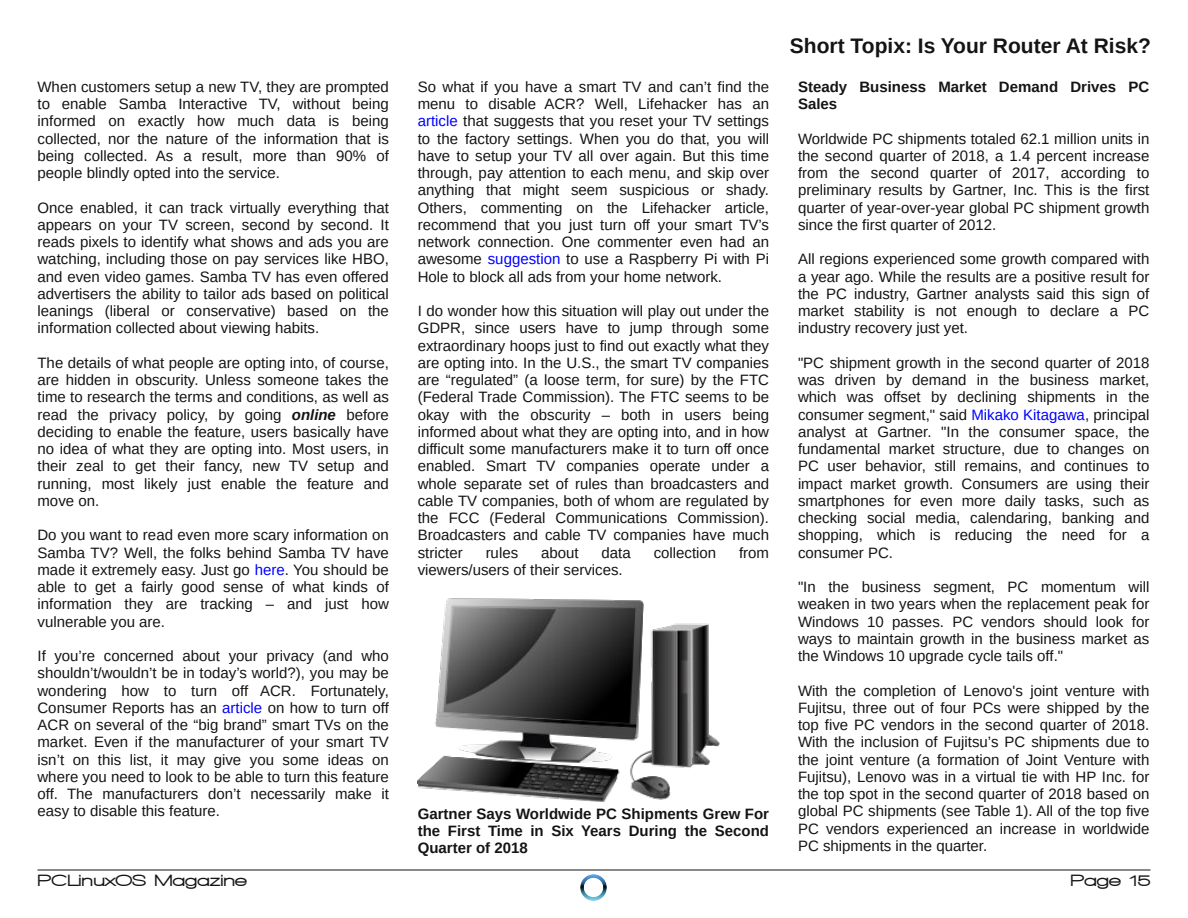
<style>
.page{position:relative;width:1188px;height:918px;background:#fff}
.page>*{position:absolute;margin:0;border:0;box-sizing:border-box;transform-origin:0 0}
.t1{font:700 21px "Liberation Sans";color:#161413}
.t2{font:900 16.5px "Walkway Expand";color:#161413}
.t3{font:15px/17.2px "Liberation Sans";color:#161413;text-align:justify}
.t4{font:700 15px/17.2px "Liberation Sans";color:#161413;text-align:justify}
.s1{font-weight:700;font-style:italic}
.s2{color:#00f}
</style>
<div class="page">
<hr style="left:38px;top:870px;width:1112px;height:1px;background:#161413">
<img style="left:580px;top:874px;width:27px;height:27px">
<img style="left:418px;top:598px;width:301px;height:204px">
<p class="t3" style="left:38px;top:78px;width:353px">When customers setup a new TV, they are prompted to enable Samba Interactive TV, without being informed on exactly how much data is being collected, nor the nature of the information that is being collected. As a result, more than 90% of people blindly opted into the service.</p>
<p class="t3" style="left:38px;top:199px;width:353px">Once enabled, it can track virtually everything that appears on your TV screen, second by second. It reads pixels to identify what shows and ads you are watching, including those on pay services like HBO, and even video games. Samba TV has even offered advertisers the ability to tailor ads based on political leanings (liberal or conservative) based on the information collected about viewing habits.</p>
<p class="t3" style="left:38px;top:354px;width:353px">The details of what people are opting into, of course, are hidden in obscurity. Unless someone takes the time to research the terms and conditions, as well as read the privacy policy, by going <span class="s1">online</span> before deciding to enable the feature, users basically have no idea of what they are opting into. Most users, in their zeal to get their fancy, new TV setup and running, most likely just enable the feature and move on.</p>
<p class="t3" style="left:38px;top:527px;width:353px">Do you want to read even more scary information on Samba TV? Well, the folks behind Samba TV have made it extremely easy. Just go <span class="s2">here</span>. You should be able to get a fairly good sense of what kinds of information they are tracking – and just how vulnerable you are.</p>
<p class="t3" style="left:38px;top:647px;width:353px">If you’re concerned about your privacy (and who shouldn’t/wouldn’t be in today’s world?), you may be wondering how to turn off ACR. Fortunately, Consumer Reports has an <span class="s2">article</span> on how to turn off ACR on several of the “big brand” smart TVs on the market. Even if the manufacturer of your smart TV isn’t on this list, it may give you some ideas on where you need to look to be able to turn this feature off. The manufacturers don’t necessarily make it easy to disable this feature.</p>
<p class="t3" style="left:418px;top:78px;width:353px">So what if you have a smart TV and can’t find the menu to disable ACR? Well, Lifehacker has an <span class="s2">article</span> that suggests that you reset your TV settings to the factory settings. When you do that, you will have to setup your TV all over again. But this time through, pay attention to each menu, and skip over anything that might seem suspicious or shady.<br>Others, commenting on the Lifehacker article, recommend that you just turn off your smart TV’s network connection. One commenter even had an awesome <span class="s2">suggestion</span> to use a Raspberry Pi with Pi Hole to block all ads from your home network.</p>
<p class="t3" style="left:418px;top:302px;width:353px">I do wonder how this situation will play out under the GDPR, since users have to jump through some extraordinary hoops just to find out exactly what they are opting into. In the U.S., the smart TV companies are “regulated” (a loose term, for sure) by the FTC (Federal Trade Commission). The FTC seems to be okay with the obscurity – both in users being informed about what they are opting into, and in how difficult some manufacturers make it to turn off once enabled. Smart TV companies operate under a whole separate set of rules than broadcasters and cable TV companies, both of whom are regulated by the FCC (Federal Communications Commission).<br>Broadcasters and cable TV companies have much stricter</p>
<p class="t3" style="left:486px;top:544px;width:34px">rules</p>
<p class="t3" style="left:541px;top:544px;width:39px">about</p>
<p class="t3" style="left:602px;top:544px;width:31px">data</p>
<p class="t3" style="left:654px;top:544px;width:64px">collection</p>
<p class="t3" style="left:739px;top:544px;width:31px">from</p>
<p class="t3" style="left:418px;top:561px;width:207px">viewers/users of their services.</p>
<p class="t4" style="left:418px;top:805px;width:353px">Gartner Says Worldwide PC Shipments Grew For the First Time in Six Years During the Second Quarter of 2018</p>
<h1 class="t1" style="left:790px;top:34px;width:362px">Short Topix: Is Your Router At Risk?</h1>
<p class="t4" style="left:798px;top:78px;width:353px">Steady Business Market Demand Drives PC<br>Sales</p>
<p class="t3" style="left:798px;top:130px;width:353px">Worldwide PC shipments totaled 62.1 million units in the second quarter of 2018, a 1.4 percent increase from the second quarter of 2017, according to preliminary results by Gartner, Inc. This is the first quarter of year-over-year global PC shipment growth since the first quarter of 2012.</p>
<p class="t3" style="left:798px;top:251px;width:353px">All regions experienced some growth compared with a year ago. While the results are a positive result for the PC industry, Gartner analysts said this sign of market stability is not enough to declare a PC industry recovery just yet.</p>
<p class="t3" style="left:798px;top:354px;width:353px">"PC shipment growth in the second quarter of 2018 was driven by demand in the business market, which was offset by declining shipments in the consumer segment," said <span class="s2">Mikako Kitagawa</span>, principal analyst at Gartner. "In the consumer space, the fundamental market structure, due to changes on PC user behavior, still remains, and continues to impact market growth. Consumers are using their smartphones for even more daily tasks, such as checking social media, calendaring, banking and shopping, which is reducing the need for a consumer PC.</p>
<p class="t3" style="left:798px;top:578px;width:353px">"In the business segment, PC momentum will weaken in two years when the replacement peak for Windows 10 passes. PC vendors should look for ways to maintain growth in the business market as the Windows 10 upgrade cycle tails off."</p>
<p class="t3" style="left:798px;top:682px;width:353px">With the completion of Lenovo's joint venture with Fujitsu, three out of four PCs were shipped by the top five PC vendors in the second quarter of 2018.<br>With the inclusion of Fujitsu’s PC shipments due to the joint venture (a formation of Joint Venture with Fujitsu), Lenovo was in a virtual tie with HP Inc. for the top spot in the second quarter of 2018 based on global PC shipments (see Table 1). All of the top five PC vendors experienced an increase in worldwide PC shipments in the quarter.</p>
<p class="t2" style="left:38px;top:871px;width:211px">PCLinuxOS Magazine</p>
<p class="t2" style="left:1071px;top:871px;width:82px">Page 15</p>
</div>
